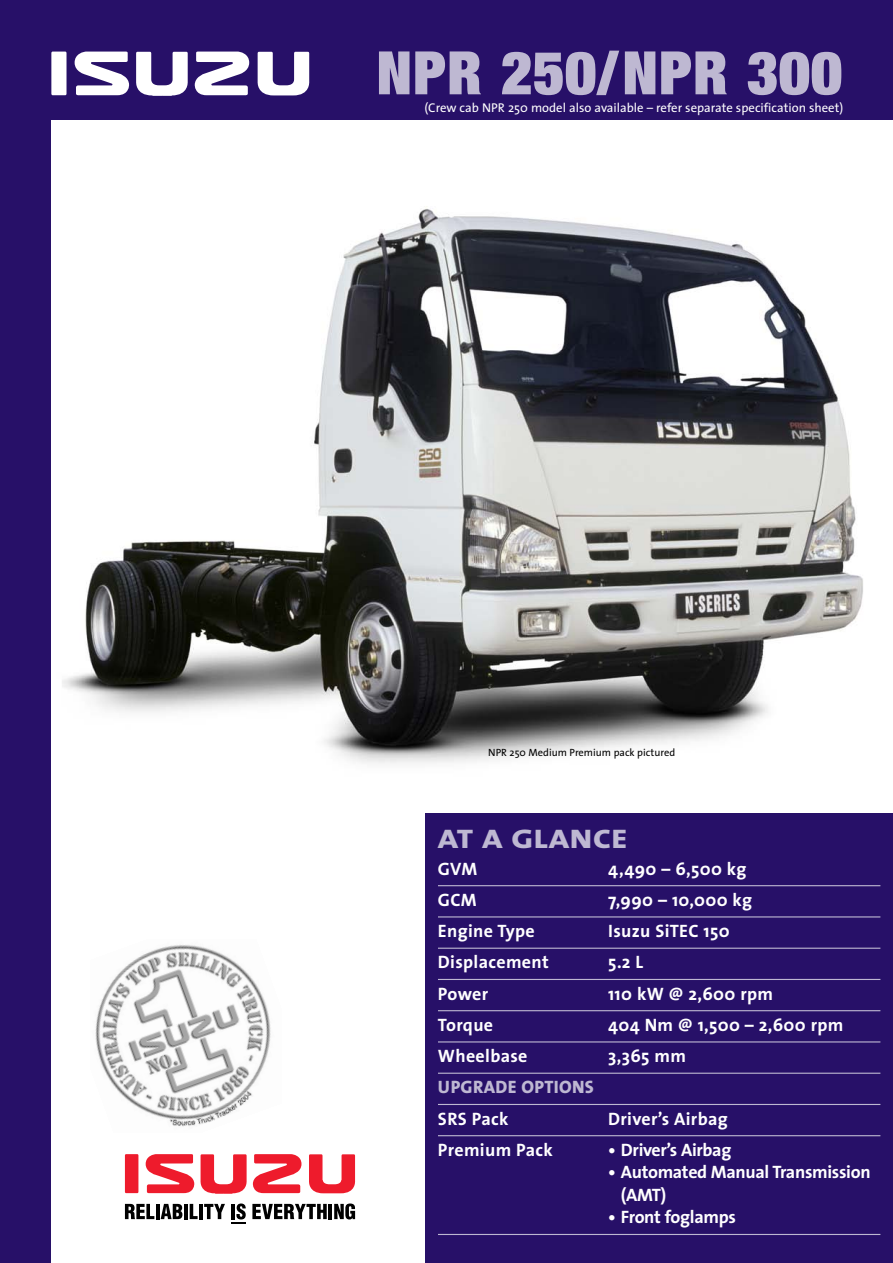
<style>
.page{position:relative;width:893px;height:1263px;background:#fff}
.page>*{position:absolute;margin:0;border:0;box-sizing:border-box;transform-origin:0 0}
.t1{font:900 expanded 60px "Helvetica Neue";letter-spacing:.015em;color:#beb8d2}
.t2{font:800 27px "The Sans";letter-spacing:.02em;color:#beb8d2;scale:1.2 1}
.t3{font:700 18px "The Sans";letter-spacing:.02em;color:#fff}
.t4{font:700 18px/22.5px "The Sans";letter-spacing:-.02em;color:#fff}
.t5{font:800 18px "The Sans";letter-spacing:.02em;color:#beb8d2}
.t6{font:12.75px "The Sans";color:#fff}
.t7{font:10.5px "The Sans";color:#000}
</style>
<div class="page">
<img style="left:62px;top:206px;width:801px;height:558px">
<div style="left:425px;top:813px;width:467px;height:450px;background:#271068"></div>
<hr style="left:438px;top:885px;width:442px;height:1px;background:#beb8d2">
<hr style="left:438px;top:916px;width:442px;height:2px;background:#beb8d2">
<hr style="left:438px;top:948px;width:442px;height:1px;background:#beb8d2">
<hr style="left:438px;top:979px;width:442px;height:1px;background:#beb8d2">
<hr style="left:438px;top:1010px;width:442px;height:1px;background:#beb8d2">
<hr style="left:438px;top:1041px;width:442px;height:2px;background:#beb8d2">
<hr style="left:438px;top:1073px;width:442px;height:1px;background:#beb8d2">
<hr style="left:438px;top:1104px;width:442px;height:1px;background:#beb8d2">
<hr style="left:438px;top:1135px;width:442px;height:1px;background:#beb8d2">
<hr style="left:438px;top:1234px;width:442px;height:1px;background:#beb8d2">
<div style="left:0;top:0;width:51px;height:1263px;background:#271068"></div>
<div style="left:0;top:0;width:892px;height:119px;background:#271068"></div>
<svg style="left:125px;top:1154px;width:14px;height:39px"></svg>
<svg style="left:146px;top:1154px;width:48px;height:39px"></svg>
<svg style="left:309px;top:1154px;width:47px;height:39px"></svg>
<svg style="left:200px;top:1154px;width:47px;height:39px"></svg>
<svg style="left:253px;top:1154px;width:48px;height:39px"></svg>
<svg style="left:125px;top:1204px;width:29px;height:15px"></svg>
<hr style="left:156px;top:1204px;width:3px;height:15px;background:#000">
<svg style="left:161px;top:1204px;width:21px;height:15px"></svg>
<hr style="left:184px;top:1204px;width:4px;height:15px;background:#000">
<svg style="left:190px;top:1204px;width:7px;height:15px"></svg>
<hr style="left:199px;top:1204px;width:3px;height:15px;background:#000">
<svg style="left:204px;top:1204px;width:21px;height:15px"></svg>
<svg style="left:252px;top:1204px;width:75px;height:15px"></svg>
<hr style="left:328px;top:1204px;width:4px;height:15px;background:#000">
<svg style="left:334px;top:1204px;width:21px;height:15px"></svg>
<svg style="left:231px;top:1204px;width:15px;height:20px"></svg>
<svg style="left:51px;top:52px;width:16px;height:43px"></svg>
<svg style="left:75px;top:51px;width:54px;height:45px"></svg>
<svg style="left:257px;top:52px;width:53px;height:43px"></svg>
<svg style="left:136px;top:51px;width:113px;height:45px"></svg>
<img style="left:95px;top:944px;width:176px;height:183px">
<h1 class="t1" style="left:376px;top:51px;width:467px">NPR 250/NPR 300</h1>
<p class="t6" style="left:424px;top:103px;width:420px">(Crew cab NPR 250 model also available – refer separate specification sheet)</p>
<p class="t7" style="left:488px;top:749px;width:189px">NPR 250 Medium Premium pack pictured</p>
<h2 class="t2" style="left:438px;top:828px;width:159px">AT A GLANCE</h2>
<p class="t3" style="left:438px;top:862px;width:41px">GVM</p>
<p class="t3" style="left:608px;top:862px;width:140px">4,490 – 6,500 kg</p>
<p class="t3" style="left:438px;top:893px;width:40px">GCM</p>
<p class="t3" style="left:608px;top:893px;width:145px">7,990 – 10,000 kg</p>
<p class="t3" style="left:438px;top:924px;width:98px">Engine Type</p>
<p class="t3" style="left:608px;top:924px;width:123px">Isuzu SiTEC 150</p>
<p class="t3" style="left:438px;top:955px;width:112px">Displacement</p>
<p class="t3" style="left:608px;top:955px;width:37px">5.2 L</p>
<p class="t3" style="left:438px;top:987px;width:52px">Power</p>
<p class="t3" style="left:608px;top:987px;width:166px">110 kW @ 2,600 rpm</p>
<p class="t3" style="left:438px;top:1018px;width:57px">Torque</p>
<p class="t3" style="left:608px;top:1018px;width:237px">404 Nm @ 1,500 – 2,600 rpm</p>
<p class="t3" style="left:438px;top:1049px;width:91px">Wheelbase</p>
<p class="t3" style="left:608px;top:1049px;width:79px">3,365 mm</p>
<p class="t5" style="left:438px;top:1080px;width:157px">UPGRADE OPTIONS</p>
<p class="t3" style="left:438px;top:1112px;width:72px">SRS Pack</p>
<p class="t3" style="left:608px;top:1112px;width:121px">Driver’s Airbag</p>
<p class="t3" style="left:438px;top:1143px;width:116px">Premium Pack</p>
<p class="t4" style="left:608px;top:1140px;width:125px">• Driver’s Airbag</p>
<p class="t4" style="left:621px;top:1163px;width:251px;text-indent:-13px">• Automated Manual Transmission (AMT)</p>
<p class="t4" style="left:608px;top:1208px;width:129px">• Front foglamps</p>
</div>
